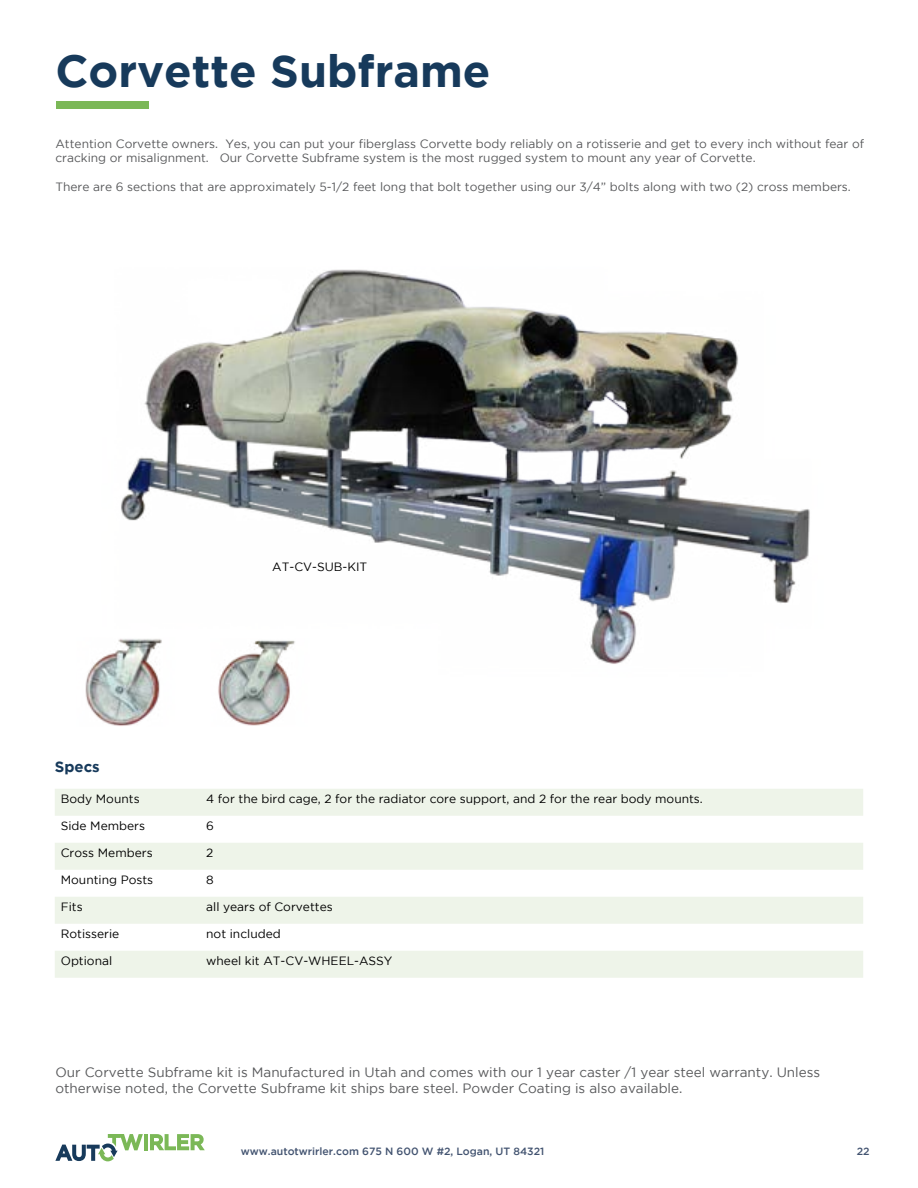
<style>
.page{position:relative;width:918px;height:1188px;background:#fff}
.page>*{position:absolute;margin:0;border:0;box-sizing:border-box;transform-origin:0 0}
.t1{font:700 45px "Gotham";color:#173a5b}
.t2{font:700 15px "Gotham";color:#173a5b}
.t3{font:13.5px/16.2px "Gotham";color:#58595b}
.t4{font:12px/14.4px "Gotham";color:#58595b}
.t5{font:12px "Gotham";color:#000}
.t6{font:500 10.5px "Gotham";color:#425370}
</style>
<div class="page">
<hr style="left:144px;top:1134px;width:4px;height:16px;background:#7bb857">
<svg style="left:150px;top:1134px;width:55px;height:16px"></svg>
<svg style="left:55px;top:1134px;width:88px;height:27px"></svg>
<div style="left:56px;top:102px;width:92px;height:7px;background:#7bb857"></div>
<img style="left:121px;top:269px;width:689px;height:395px">
<svg style="left:55px;top:789px;width:808px;height:189px;fill:#eef4e9"></svg>
<img style="left:85px;top:638px;width:235px;height:88px">
<h1 class="t1" style="left:55px;top:45px;width:437px">Corvette Subframe</h1>
<p class="t4" style="left:55px;top:136px;width:810px">Attention Corvette owners. Yes, you can put your fiberglass Corvette body reliably on a rotisserie and get to every inch without fear of cracking or misalignment. Our Corvette Subframe system is the most rugged system to mount any year of Corvette.</p>
<p class="t4" style="left:55px;top:179px;width:797px">There are 6 sections that are approximately 5-1/2 feet long that bolt together using our 3/4” bolts along with two (2) cross members.</p>
<p class="t2" style="left:55px;top:758px;width:47px">Specs</p>
<p class="t5" style="left:272px;top:561px;width:97px">AT-CV-SUB-KIT</p>
<p class="t5" style="left:61px;top:793px;width:80px">Body Mounts</p>
<p class="t5" style="left:206px;top:793px;width:498px">4 for the bird cage, 2 for the radiator core support, and 2 for the rear body mounts.</p>
<p class="t5" style="left:61px;top:820px;width:86px">Side Members</p>
<p class="t5" style="left:206px;top:820px;width:9px">6</p>
<p class="t5" style="left:61px;top:847px;width:93px">Cross Members</p>
<p class="t5" style="left:206px;top:847px;width:9px">2</p>
<p class="t5" style="left:61px;top:874px;width:94px">Mounting Posts</p>
<p class="t5" style="left:206px;top:874px;width:9px">8</p>
<p class="t5" style="left:61px;top:901px;width:23px">Fits</p>
<p class="t5" style="left:206px;top:901px;width:128px">all years of Corvettes</p>
<p class="t5" style="left:61px;top:928px;width:60px">Rotisserie</p>
<p class="t5" style="left:206px;top:928px;width:76px">not included</p>
<p class="t5" style="left:61px;top:955px;width:53px">Optional</p>
<p class="t5" style="left:206px;top:955px;width:188px">wheel kit AT-CV-WHEEL-ASSY</p>
<p class="t3" style="left:55px;top:1064px;width:766px">Our Corvette Subframe kit is Manufactured in Utah and comes with our 1 year caster /1 year steel warranty. Unless otherwise noted, the Corvette Subframe kit ships bare steel. Powder Coating is also available.</p>
<p class="t6" style="left:241px;top:1146px;width:305px">www.autotwrirler.com 675 N 600 W #2, Logan, UT 84321</p>
<p class="t6" style="left:857px;top:1146px;width:14px">22</p>
</div>
